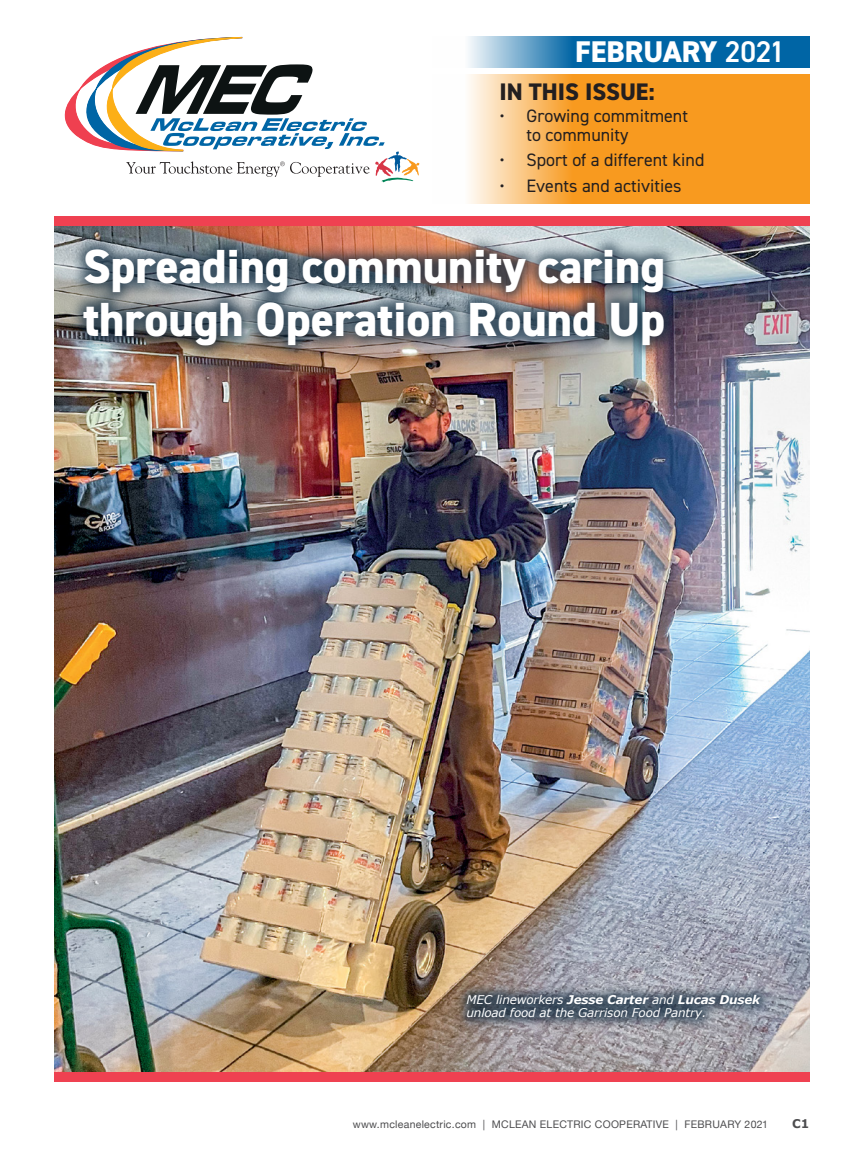
<style>
.page{position:relative;width:864px;height:1161px;background:#fff}
.page>*{position:absolute;margin:0;border:0;box-sizing:border-box;transform-origin:0 0}
.t1{font:800 48px/52.7px "DIN2014";color:#fff}
.t2{font:800 30px "DIN2014";color:#fff}
.t3{font:800 24px "DIN2014";color:#231f20}
.t4{font:18px/18.8px "DIN2014";color:#231f20}
.t5{font:italic 12px/13.5px "Verdana";letter-spacing:-.015em;color:#fff}
.t6{font:700 12px "Verdana";color:#4d4d4f}
.t7{font:10.5px "Helvetica Neue";letter-spacing:.025em;color:#4d4d4f}
.s1{font-weight:600}
.s2{font-weight:700}
</style>
<div class="page">
<svg style="left:468px;top:36px;width:342px;height:32px;background:#267bb2"></svg>
<svg style="left:64px;top:37px;width:356px;height:146px"></svg>
<svg style="left:469px;top:74px;width:341px;height:129px;background:#f8a83f"></svg>
<div style="left:54px;top:217px;width:756px;height:10px;background:#ef4151"></div>
<div style="left:54px;top:1071px;width:756px;height:10px;background:#ef4151"></div>
<img style="left:54px;top:227px;width:756px;height:844px">
<div style="left:455px;top:982px;width:317px;height:49px;background:#0b253a;opacity:.75"></div>
<div style="left:68px;top:233px;width:611px;height:127px;background:#0b253a;opacity:.75"></div>
<h2 class="t2" style="left:575px;top:32px;width:211px">FEBRUARY <span class="s1">2021</span></h2>
<h3 class="t3" style="left:499px;top:76px;width:157px">IN THIS ISSUE:</h3>
<h3 class="t4" style="left:526px;top:106px;width:163px;text-indent:-27px">• Growing commitment to community</h3>
<h3 class="t4" style="left:499px;top:150px;width:206px">• Sport of a different kind</h3>
<h3 class="t4" style="left:499px;top:176px;width:184px">• Events and activities</h3>
<h1 class="t1" style="left:83px;top:240px;width:584px">Spreading community caring through Operation Round Up</h1>
<p class="t5" style="left:467px;top:993px;width:295px">MEC lineworkers <span class="s2">Jesse Carter</span> and <span class="s2">Lucas Dusek </span>unload food at the Garrison Food Pantry.</p>
<p class="t7" style="left:353px;top:1116px;width:417px">www.mcleanelectric.com | MCLEAN ELECTRIC COOPERATIVE | FEBRUARY 2021</p>
<p class="t6" style="left:792px;top:1115px;width:19px">C1</p>
</div>
